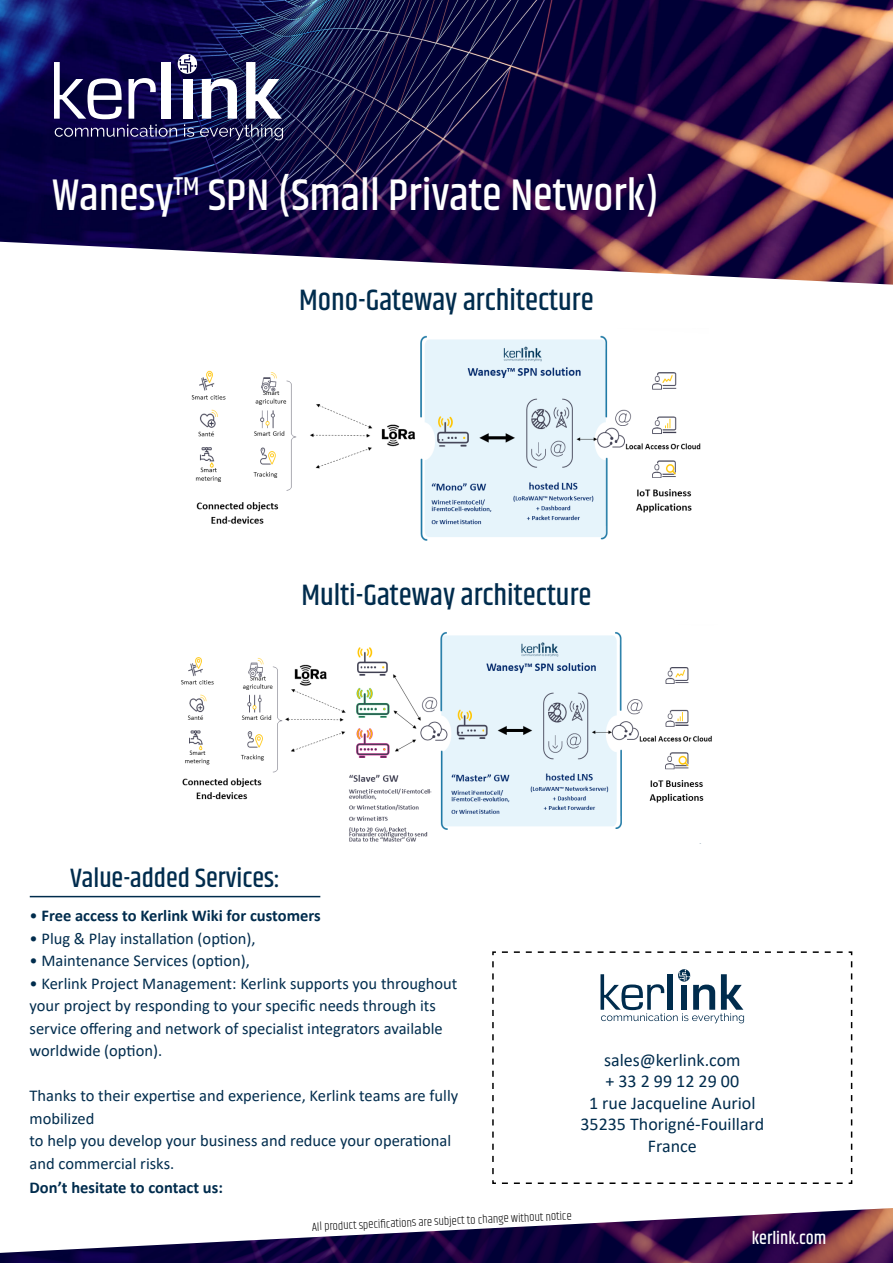
<style>
.page{position:relative;width:893px;height:1263px;background:#fff}
.page>*{position:absolute;margin:0;border:0;box-sizing:border-box;transform-origin:0 0}
.t1{font:500 45px "Khand";color:#fff}
.t2{font:500 30px "Khand";color:#002c4d}
.t3{font:500 27px "Khand";color:#002c4d}
.t4{font:18px/21.6px "Calibri";color:#002c4d;text-align:center}
.t5{font:500 18px "Khand";color:#fff}
.t6{font:16.5px/22.5px "Calibri";color:#002c4d}
.t7{font:700 16.5px "Calibri";color:#002c4d}
.t8{font:300 12px "Khand";color:#000}
.s1{font-weight:400}
</style>
<div class="page">
<img style="left:0;top:0;width:893px;height:285px">
<img style="left:0;top:1208px;width:893px;height:55px">
<svg style="left:54px;top:54px;width:229px;height:86px"></svg>
<img style="left:181px;top:632px;width:531px;height:210px">
<img style="left:191px;top:335px;width:510px;height:206px">
<svg style="left:492px;top:951px;width:361px;height:233px"></svg>
<svg style="left:600px;top:969px;width:144px;height:54px"></svg>
<hr style="left:30px;top:896px;width:290px;height:1px;background:#002c4d">
<h1 class="t1" style="left:52px;top:174px;width:608px">Wanesy<sup>TM</sup> SPN (Small Private Network)</h1>
<h2 class="t2" style="left:299px;top:286px;width:296px">Mono-Gateway architecture</h2>
<h2 class="t2" style="left:301px;top:580px;width:292px">Multi-Gateway architecture</h2>
<h3 class="t3" style="left:70px;top:866px;width:212px">Value-added Services:</h3>
<p class="t7" style="left:30px;top:904px;width:293px"><span class="s1">•</span> Free access to Kerlink Wiki for customers</p>
<p class="t6" style="left:30px;top:927px;width:228px">• Plug &amp; Play installation (option),</p>
<p class="t6" style="left:30px;top:949px;width:222px">• Maintenance Services (option),</p>
<p class="t6" style="left:30px;top:972px;width:429px">• Kerlink Project Management: Kerlink supports you throughout your project by responding to your specific needs through its service offering and network of specialist integrators available worldwide (option).</p>
<p class="t6" style="left:30px;top:1084px;width:430px">Thanks to their expertise and experience, Kerlink teams are fully mobilized<br>to help you develop your business and reduce your operational and commercial risks.</p>
<p class="t7" style="left:30px;top:1176px;width:195px">Don’t hesitate to contact us:</p>
<p class="t8" style="left:312px;top:1221px;width:261px;rotate:-3deg">All product specifi cations are subject to change without notice</p>
<p class="t4" style="left:580px;top:1048px;width:185px">sales@kerlink.com<br>+ 33 2 99 12 29 00<br>1 rue Jacqueline Auriol<br>35235 Thorigné-Fouillard<br>France</p>
<p class="t5" style="left:752px;top:1229px;width:76px">kerlink.com</p>
</div>
